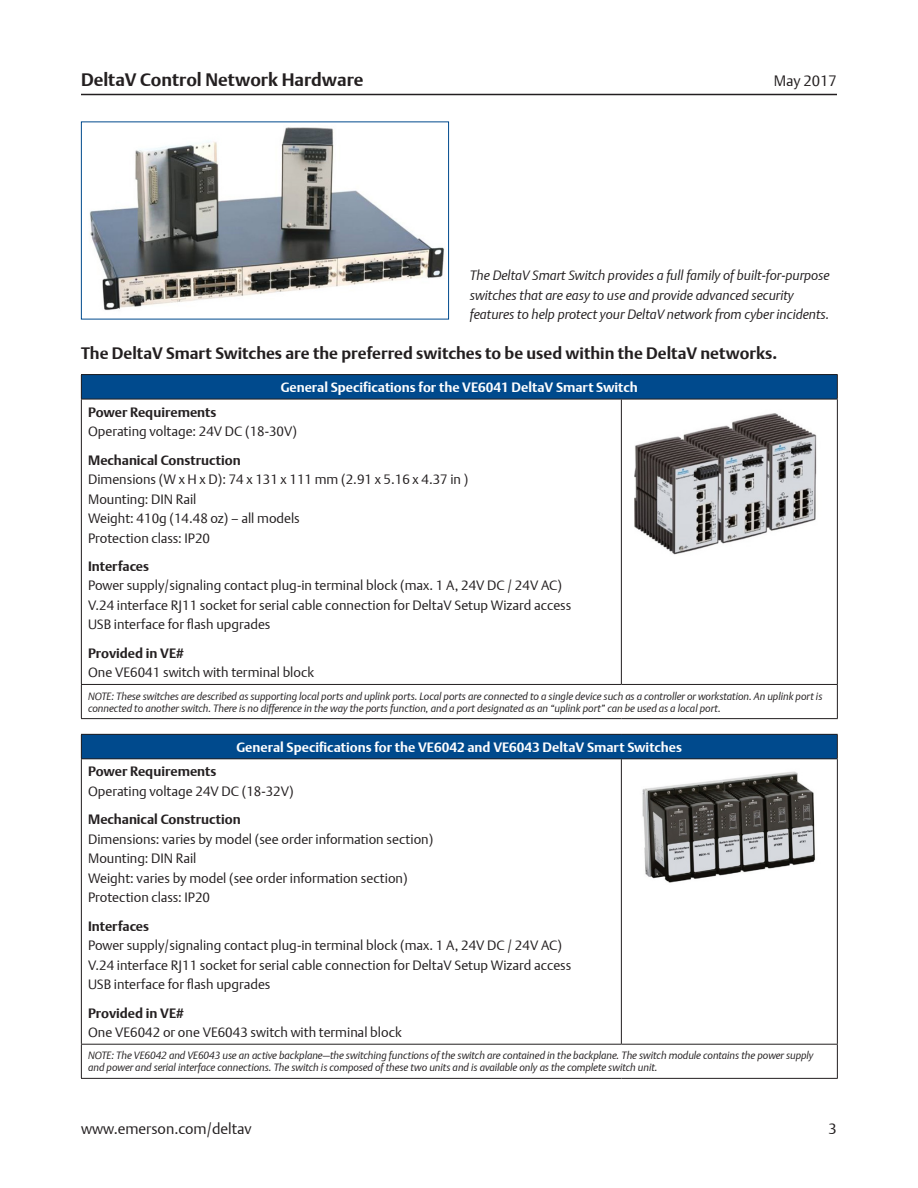
<style>
.page{position:relative;width:918px;height:1188px;background:#fff}
.page>*{position:absolute;margin:0;border:0;box-sizing:border-box;transform-origin:0 0}
.t1{font:700 18px "DTL Argo T";color:#231f20}
.Subhead_2{font:700 16.5px "DTL Argo T";color:#231f20}
.t2{font:15px "DTL Argo T Light";color:#231f20}
.Subhead_2-2{font:13.5px/19.5px "DTL Argo T Light";color:#231f20}
.Image_Caption{font:italic 13.5px/19.5px "DTL Argo T Light";color:#231f20}
.Table_Header{font:700 13.5px "DTL Argo T";color:#fff}
.footnote{font:italic 10.5px/12px "DTL Argo T Light";letter-spacing:-.005em;color:#231f20}
.s1{font-family:"DTL Argo T";font-weight:700}
</style>
<div class="page">
<hr style="left:81px;top:94px;width:756px;height:1px;background:#231f20">
<div style="left:81px;top:375px;width:756px;height:24px;background:#004a8d"></div>
<hr style="left:81px;top:374px;width:540px;height:1px;background:#231f20">
<svg style="left:81px;top:375px;width:1px;height:24px"></svg>
<hr style="left:621px;top:374px;width:217px;height:1px;background:#231f20">
<svg style="left:837px;top:375px;width:1px;height:24px"></svg>
<hr style="left:81px;top:399px;width:540px;height:1px;background:#231f20">
<hr style="left:81px;top:399px;width:1px;height:285px;background:#231f20">
<hr style="left:621px;top:399px;width:217px;height:1px;background:#231f20">
<hr style="left:621px;top:399px;width:1px;height:285px;background:#231f20">
<hr style="left:837px;top:399px;width:1px;height:285px;background:#231f20">
<hr style="left:81px;top:685px;width:1px;height:33px;background:#231f20">
<hr style="left:837px;top:685px;width:1px;height:33px;background:#231f20">
<hr style="left:81px;top:684px;width:540px;height:1px;background:#231f20">
<hr style="left:621px;top:684px;width:217px;height:1px;background:#231f20">
<hr style="left:81px;top:718px;width:540px;height:1px;background:#231f20">
<hr style="left:621px;top:718px;width:217px;height:1px;background:#231f20">
<img style="left:635px;top:413px;width:182px;height:142px">
<div style="left:81px;top:734px;width:756px;height:25px;background:#004a8d"></div>
<hr style="left:81px;top:734px;width:540px;height:1px;background:#231f20">
<svg style="left:81px;top:735px;width:1px;height:23px"></svg>
<hr style="left:621px;top:734px;width:217px;height:1px;background:#231f20">
<svg style="left:837px;top:735px;width:1px;height:23px"></svg>
<hr style="left:81px;top:758px;width:540px;height:1px;background:#231f20">
<hr style="left:81px;top:759px;width:1px;height:285px;background:#231f20">
<hr style="left:621px;top:758px;width:217px;height:1px;background:#231f20">
<hr style="left:621px;top:759px;width:1px;height:285px;background:#231f20">
<hr style="left:837px;top:759px;width:1px;height:285px;background:#231f20">
<hr style="left:81px;top:1045px;width:1px;height:33px;background:#231f20">
<hr style="left:837px;top:1045px;width:1px;height:33px;background:#231f20">
<hr style="left:81px;top:1044px;width:540px;height:1px;background:#231f20">
<hr style="left:621px;top:1044px;width:217px;height:1px;background:#231f20">
<hr style="left:81px;top:1078px;width:540px;height:1px;background:#231f20">
<hr style="left:621px;top:1078px;width:217px;height:1px;background:#231f20">
<img style="left:642px;top:771px;width:173px;height:112px">
<img style="left:89px;top:127px;width:355px;height:184px">
<div style="left:81px;top:122px;width:368px;height:197px;border:1px solid #004a8d"></div>
<h1 class="t1" style="left:81px;top:69px;width:284px">DeltaV Control Network Hardware</h1>
<p class="t2" style="left:774px;top:72px;width:65px">May 2017</p>
<p class="Image_Caption" style="left:470px;top:266px;width:361px">The DeltaV Smart Switch provides a full family of built-for-purpose switches that are easy to use and provide advanced security features to help protect your DeltaV network from cyber incidents.</p>
<p class="Subhead_2" style="left:81px;top:344px;width:698px">The DeltaV Smart Switches are the preferred switches to be used within the DeltaV networks.</p>
<p class="Table_Header" style="left:281px;top:379px;width:359px">General Specifications for the VE6041 DeltaV Smart Switch</p>
<p class="Subhead_2-2" style="left:88px;top:402px;width:210px"><span class="s1">Power Requirements<br></span>Operating voltage: 24V DC (18-30V)</p>
<p class="Subhead_2-2" style="left:88px;top:450px;width:382px"><span class="s1">Mechanical Construction<br></span>Dimensions (W x H x D): 74 x 131 x 111 mm (2.91 x 5.16 x 4.37 in )<br>Mounting: DIN Rail<br>Weight: 410g (14.48 oz) – all models<br>Protection class: IP20</p>
<p class="Subhead_2-2" style="left:88px;top:556px;width:485px"><span class="s1">Interfaces<br></span>Power supply/signaling contact plug-in terminal block (max. 1 A, 24V DC / 24V AC)<br>V.24 interface RJ11 socket for serial cable connection for DeltaV Setup Wizard access USB interface for flash upgrades</p>
<p class="Subhead_2-2" style="left:88px;top:643px;width:227px"><span class="s1">Provided in VE#<br></span>One VE6041 switch with terminal block</p>
<p class="footnote" style="left:88px;top:690px;width:736px">NOTE: These switches are described as supporting local ports and uplink ports. Local ports are connected to a single device such as a controller or workstation. An uplink port is connected to another switch. There is no difference in the way the ports function, and a port designated as an “uplink port” can be used as a local port.</p>
<p class="Table_Header" style="left:237px;top:739px;width:447px">General Specifications for the VE6042 and VE6043 DeltaV Smart Switches</p>
<p class="Subhead_2-2" style="left:88px;top:762px;width:207px"><span class="s1">Power Requirements<br></span>Operating voltage 24V DC (18-32V)</p>
<p class="Subhead_2-2" style="left:88px;top:810px;width:347px"><span class="s1">Mechanical Construction<br></span>Dimensions: varies by model (see order information section)<br>Mounting: DIN Rail<br>Weight: varies by model (see order information section)<br>Protection class: IP20</p>
<p class="Subhead_2-2" style="left:88px;top:916px;width:485px"><span class="s1">Interfaces<br></span>Power supply/signaling contact plug-in terminal block (max. 1 A, 24V DC / 24V AC)<br>V.24 interface RJ11 socket for serial cable connection for DeltaV Setup Wizard access USB interface for flash upgrades</p>
<p class="Subhead_2-2" style="left:88px;top:1003px;width:315px"><span class="s1">Provided in VE#<br></span>One VE6042 or one VE6043 switch with terminal block</p>
<p class="footnote" style="left:88px;top:1050px;width:727px">NOTE: The VE6042 and VE6043 use an active backplane—the switching functions of the switch are contained in the backplane. The switch module contains the power supply and power and serial interface connections. The switch is composed of these two units and is available only as the complete switch unit.</p>
<p class="t2" style="left:81px;top:1120px;width:172px">www.emerson.com/deltav</p>
<p class="t2" style="left:829px;top:1120px;width:10px">3</p>
</div>
